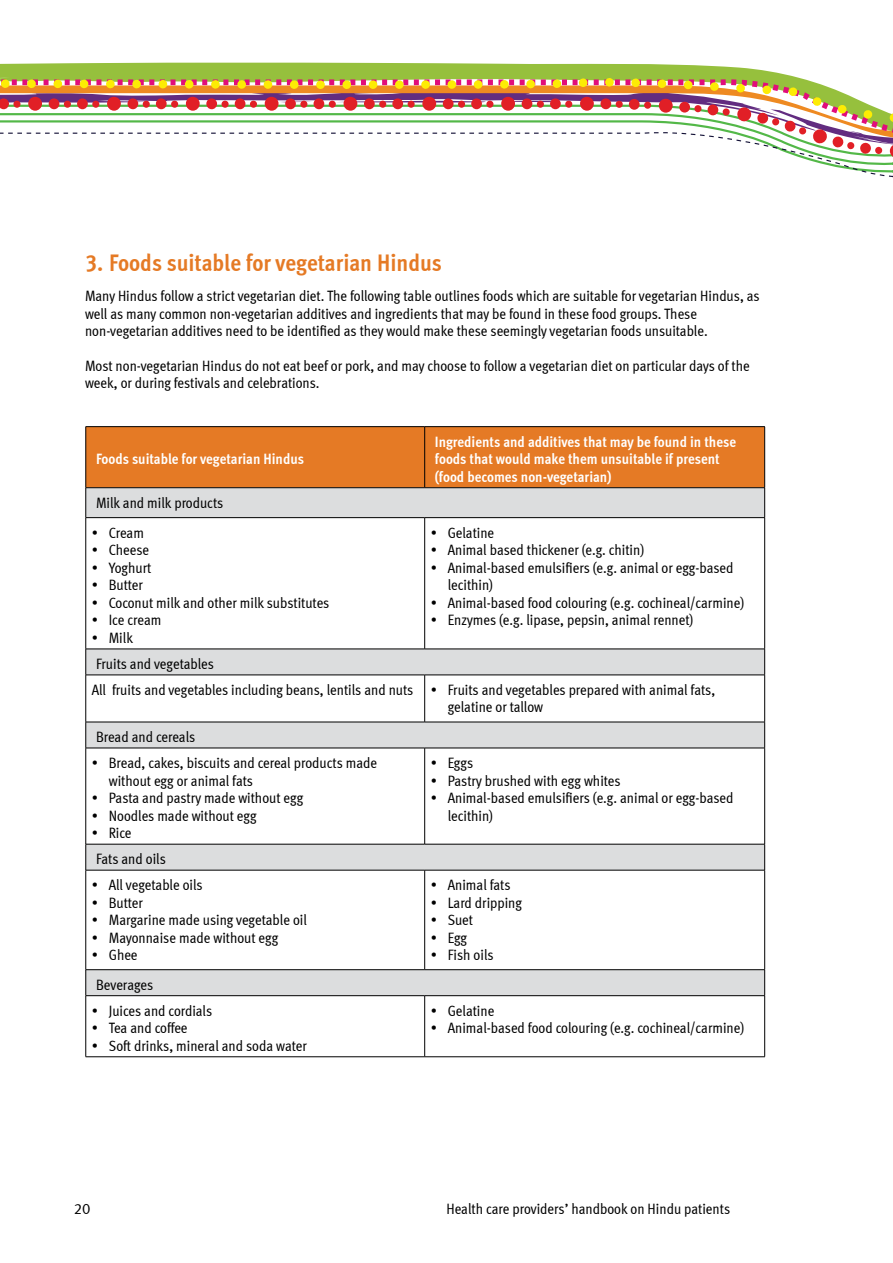
<style>
.page{position:relative;width:893px;height:1263px;background:#fff}
.page>*{position:absolute;margin:0;border:0;box-sizing:border-box;transform-origin:0 0}
.t1{font:24px "Meta Cond Bold LF";color:#e57a25}
.t2{font:15px/17.5px "Meta Cond";color:#000}
.t3{font:15px/17.5px "Meta Cond Bold LF";color:#fff}
.t4{font:15px "Meta Normal LF";color:#000}
</style>
<div class="page">
<svg style="left:0;top:62px;width:893px;height:116px"></svg>
<svg style="left:87px;top:518px;width:677px;height:477px"></svg>
<hr style="left:86px;top:426px;width:339px;height:1px;background:#000">
<hr style="left:425px;top:426px;width:340px;height:1px;background:#000">
<svg style="left:86px;top:427px;width:679px;height:90px;background:#de975f"></svg>
<hr style="left:86px;top:517px;width:339px;height:1px;background:#000">
<hr style="left:86px;top:518px;width:1px;height:131px;background:#000">
<hr style="left:425px;top:517px;width:340px;height:1px;background:#000">
<hr style="left:424px;top:518px;width:1px;height:131px;background:#000">
<hr style="left:764px;top:518px;width:1px;height:131px;background:#000">
<hr style="left:86px;top:649px;width:339px;height:1px;background:#000">
<svg style="left:86px;top:649px;width:1px;height:26px"></svg>
<hr style="left:425px;top:649px;width:340px;height:1px;background:#000">
<svg style="left:764px;top:649px;width:1px;height:26px"></svg>
<hr style="left:86px;top:675px;width:339px;height:1px;background:#000">
<hr style="left:86px;top:675px;width:1px;height:47px;background:#000">
<hr style="left:425px;top:675px;width:340px;height:1px;background:#000">
<hr style="left:424px;top:675px;width:1px;height:47px;background:#000">
<hr style="left:764px;top:675px;width:1px;height:47px;background:#000">
<hr style="left:86px;top:722px;width:339px;height:1px;background:#000">
<svg style="left:86px;top:722px;width:1px;height:26px"></svg>
<hr style="left:425px;top:722px;width:340px;height:1px;background:#000">
<svg style="left:764px;top:722px;width:1px;height:26px"></svg>
<hr style="left:86px;top:748px;width:339px;height:1px;background:#000">
<hr style="left:86px;top:748px;width:1px;height:96px;background:#000">
<hr style="left:425px;top:748px;width:340px;height:1px;background:#000">
<hr style="left:424px;top:748px;width:1px;height:96px;background:#000">
<hr style="left:764px;top:748px;width:1px;height:96px;background:#000">
<hr style="left:86px;top:844px;width:339px;height:1px;background:#000">
<svg style="left:86px;top:844px;width:1px;height:26px"></svg>
<hr style="left:425px;top:844px;width:340px;height:1px;background:#000">
<svg style="left:764px;top:844px;width:1px;height:26px"></svg>
<hr style="left:86px;top:870px;width:339px;height:1px;background:#000">
<hr style="left:86px;top:870px;width:1px;height:99px;background:#000">
<hr style="left:425px;top:870px;width:340px;height:1px;background:#000">
<hr style="left:424px;top:870px;width:1px;height:99px;background:#000">
<hr style="left:764px;top:870px;width:1px;height:99px;background:#000">
<hr style="left:86px;top:969px;width:339px;height:1px;background:#000">
<svg style="left:86px;top:970px;width:1px;height:25px"></svg>
<hr style="left:425px;top:969px;width:340px;height:1px;background:#000">
<svg style="left:764px;top:970px;width:1px;height:25px"></svg>
<hr style="left:86px;top:995px;width:339px;height:1px;background:#000">
<hr style="left:86px;top:996px;width:1px;height:60px;background:#000">
<hr style="left:425px;top:995px;width:340px;height:1px;background:#000">
<hr style="left:424px;top:996px;width:1px;height:60px;background:#000">
<hr style="left:764px;top:996px;width:1px;height:60px;background:#000">
<hr style="left:86px;top:1056px;width:339px;height:1px;background:#000">
<hr style="left:425px;top:1056px;width:340px;height:1px;background:#000">
<h1 class="t1" style="left:85px;top:248px;width:358px">3. Foods suitable for vegetarian Hindus</h1>
<p class="t2" style="left:85px;top:287px;width:676px">Many Hindus follow a strict vegetarian diet. The following table outlines foods which are suitable for vegetarian Hindus, as well as many common non-vegetarian additives and ingredients that may be found in these food groups. These non-vegetarian additives need to be identified as they would make these seemingly vegetarian foods unsuitable.</p>
<p class="t2" style="left:85px;top:357px;width:666px">Most non-vegetarian Hindus do not eat beef or pork, and may choose to follow a vegetarian diet on particular days of the week, or during festivals and celebrations.</p>
<p class="t3" style="left:96px;top:450px;width:210px">Foods suitable for vegetarian Hindus</p>
<p class="t3" style="left:435px;top:432px;width:303px">Ingredients and additives that may be found in these foods that would make them unsuitable if present (food becomes non-vegetarian)</p>
<p class="t2" style="left:96px;top:494px;width:129px">Milk and milk products</p>
<p class="t2" style="left:92px;top:523px;width:54px">• Cream</p>
<p class="t2" style="left:92px;top:541px;width:59px">• Cheese</p>
<p class="t2" style="left:92px;top:559px;width:61px">• Yoghurt</p>
<p class="t2" style="left:92px;top:576px;width:53px">• Butter</p>
<p class="t2" style="left:92px;top:594px;width:239px">• Coconut milk and other milk substitutes</p>
<p class="t2" style="left:92px;top:611px;width:71px">• Ice cream</p>
<p class="t2" style="left:92px;top:629px;width:43px">• Milk</p>
<p class="t2" style="left:431px;top:523px;width:65px">• Gelatine</p>
<p class="t2" style="left:431px;top:541px;width:215px">• Animal based thickener (e.g. chitin)</p>
<p class="t2" style="left:448px;top:559px;width:287px;text-indent:-17px">• Animal-based emulsifiers (e.g. animal or egg-based lecithin)</p>
<p class="t2" style="left:431px;top:594px;width:315px">• Animal-based food colouring (e.g. cochineal/carmine)</p>
<p class="t2" style="left:431px;top:611px;width:264px">• Enzymes (e.g. lipase, pepsin, animal rennet)</p>
<p class="t2" style="left:92px;top:651px;width:625px;line-height:26px">Fruits and vegetables<br>All fruits and vegetables including beans, lentils and nuts • Fruits and vegetables prepared with animal fats,</p>
<p class="t2" style="left:448px;top:698px;width:97px">gelatine or tallow</p>
<p class="t2" style="left:96px;top:728px;width:101px">Bread and cereals</p>
<p class="t2" style="left:109px;top:754px;width:270px;text-indent:-17px">• Bread, cakes, biscuits and cereal products made without egg or animal fats</p>
<p class="t2" style="left:92px;top:789px;width:213px">• Pasta and pastry made without egg</p>
<p class="t2" style="left:92px;top:806px;width:166px">• Noodles made without egg</p>
<p class="t2" style="left:92px;top:824px;width:41px">• Rice</p>
<p class="t2" style="left:431px;top:754px;width:44px">• Eggs</p>
<p class="t2" style="left:431px;top:771px;width:191px">• Pastry brushed with egg whites</p>
<p class="t2" style="left:448px;top:789px;width:287px;text-indent:-17px">• Animal-based emulsifiers (e.g. animal or egg-based lecithin)</p>
<p class="t2" style="left:96px;top:850px;width:71px">Fats and oils</p>
<p class="t2" style="left:92px;top:876px;width:112px">• All vegetable oils</p>
<p class="t2" style="left:92px;top:893px;width:53px">• Butter</p>
<p class="t2" style="left:92px;top:911px;width:217px">• Margarine made using vegetable oil</p>
<p class="t2" style="left:92px;top:929px;width:188px">• Mayonnaise made without egg</p>
<p class="t2" style="left:92px;top:946px;width:47px">• Ghee</p>
<p class="t2" style="left:96px;top:975px;width:59px">Beverages</p>
<p class="t2" style="left:92px;top:1001px;width:122px">• Juices and cordials</p>
<p class="t2" style="left:92px;top:1019px;width:97px">• Tea and coffee</p>
<p class="t2" style="left:92px;top:1037px;width:217px">• Soft drinks, mineral and soda water</p>
<p class="t2" style="left:431px;top:876px;width:81px">• Animal fats</p>
<p class="t2" style="left:431px;top:893px;width:93px">• Lard dripping</p>
<p class="t2" style="left:431px;top:911px;width:44px">• Suet</p>
<p class="t2" style="left:431px;top:929px;width:38px">• Egg</p>
<p class="t2" style="left:431px;top:946px;width:64px">• Fish oils</p>
<p class="t2" style="left:431px;top:1001px;width:65px">• Gelatine</p>
<p class="t2" style="left:431px;top:1019px;width:315px">• Animal-based food colouring (e.g. cochineal/carmine)</p>
<p class="t4" style="left:74px;top:1200px;width:18px">20</p>
<p class="t2" style="left:446px;top:1200px;width:285px">Health care providers’ handbook on Hindu patients</p>
</div>
